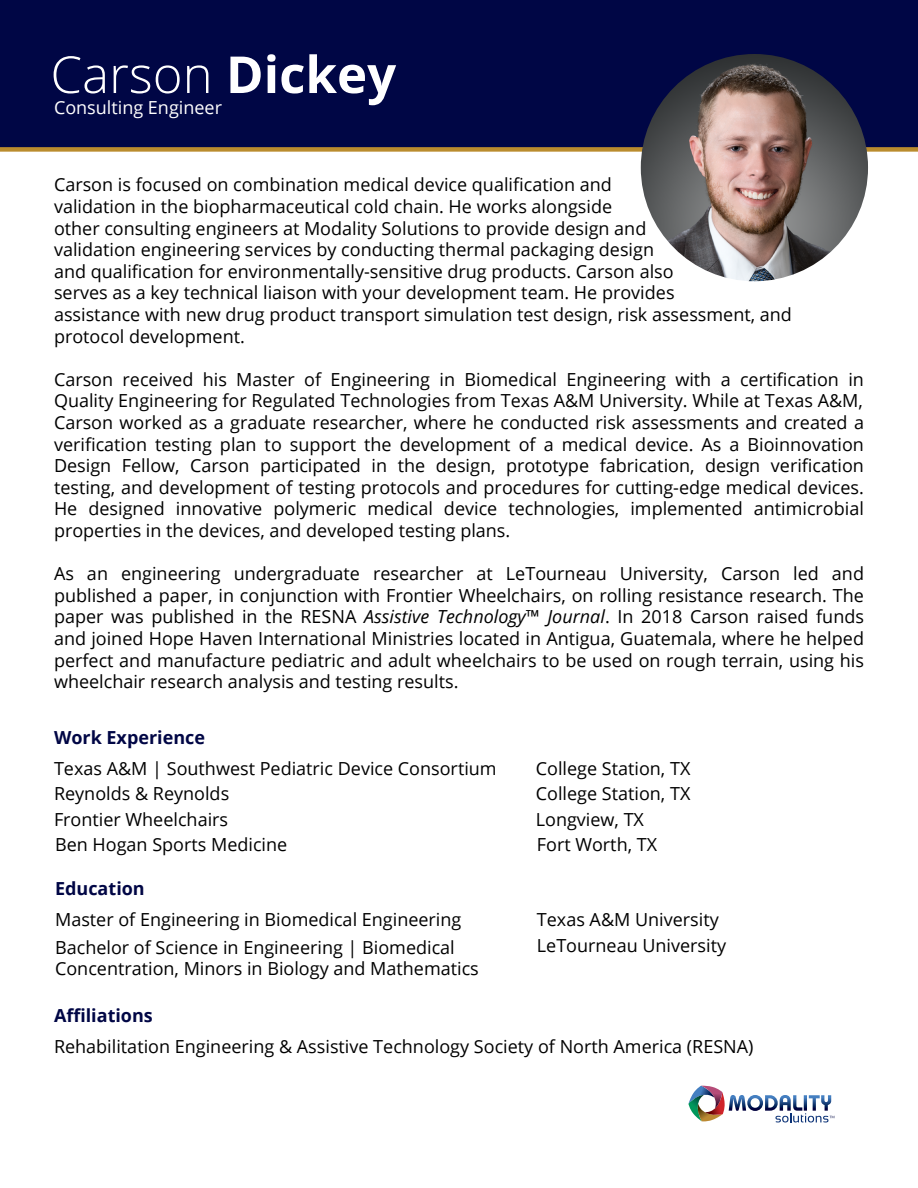
<style>
.page{position:relative;width:918px;height:1188px;background:#fff}
.page>*{position:absolute;margin:0;border:0;box-sizing:border-box;transform-origin:0 0}
.t1{font:300 51px "Open Sans";color:#fff}
.t2{font:18px/21.6px "Open Sans";color:#000}
.t3{font:700 18px "Open Sans";color:#000645}
.t4{font:18px "Open Sans";color:#fff}
.s1{font-weight:700}
.s2{font-style:italic}
</style>
<div class="page">
<div style="left:0;top:0;width:918px;height:152px;background:#000645"></div>
<img style="left:688px;top:1086px;width:146px;height:36px">
<img style="left:641px;top:54px;width:227px;height:227px;border-radius:114px">
<h1 class="t1" style="left:50px;top:40px;width:347px">Carson <span class="s1">Dickey</span></h1>
<p class="t4" style="left:54px;top:95px;width:170px">Consulting Engineer</p>
<p class="t2" style="left:54px;top:174px;width:739px">Carson is focused on combination medical device qualification and<br>validation in the biopharmaceutical cold chain. He works alongside<br>other consulting engineers at Modality Solutions to provide design and<br>validation engineering services by conducting thermal packaging design<br>and qualification for environmentally-sensitive drug products. Carson also<br>serves as a key technical liaison with your development team. He provides<br>assistance with new drug product transport simulation test design, risk assessment, and protocol development.</p>
<p class="t2" style="left:54px;top:368px;width:812px;text-align:justify">Carson received his Master of Engineering in Biomedical Engineering with a certification in Quality Engineering for Regulated Technologies from Texas A&amp;M University. While at Texas A&amp;M, Carson worked as a graduate researcher, where he conducted risk assessments and created a verification testing plan to support the development of a medical device. As a Bioinnovation Design Fellow, Carson participated in the design, prototype fabrication, design verification testing, and development of testing protocols and procedures for cutting-edge medical devices.<br>He designed innovative polymeric medical device technologies, implemented antimicrobial properties in the devices, and developed testing plans.</p>
<p class="t2" style="left:54px;top:562px;width:812px;text-align:justify">As an engineering undergraduate researcher at LeTourneau University, Carson led and published a paper, in conjunction with Frontier Wheelchairs, on rolling resistance research. The paper was published in the RESNA <span class="s2">Assistive Technology</span>™ <span class="s2">Journal</span>. In 2018 Carson raised funds and joined Hope Haven International Ministries located in Antigua, Guatemala, where he helped perfect and manufacture pediatric and adult wheelchairs to be used on rough terrain, using his wheelchair research analysis and testing results.</p>
<p class="t3" style="left:54px;top:725px;width:153px">Work Experience</p>
<p class="t2" style="left:54px;top:783px;width:177px">Reynolds &amp; Reynolds</p>
<p class="t2" style="left:536px;top:783px;width:156px">College Station, TX</p>
<p class="t2" style="left:54px;top:808px;width:176px">Frontier Wheelchairs</p>
<p class="t2" style="left:536px;top:808px;width:110px">Longview, TX</p>
<p class="t2" style="left:54px;top:757px;width:444px">Texas A&amp;M | Southwest Pediatric Device Consortium</p>
<p class="t2" style="left:536px;top:757px;width:156px">College Station, TX</p>
<p class="t2" style="left:55px;top:833px;width:234px">Ben Hogan Sports Medicine</p>
<p class="t2" style="left:537px;top:833px;width:122px">Fort Worth, TX</p>
<p class="t3" style="left:55px;top:876px;width:91px">Education</p>
<p class="t2" style="left:55px;top:909px;width:408px">Master of Engineering in Biomedical Engineering</p>
<p class="t2" style="left:537px;top:909px;width:183px">Texas A&amp;M University</p>
<p class="t2" style="left:55px;top:936px;width:425px">Bachelor of Science in Engineering | Biomedical<br>Concentration, Minors in Biology and Mathematics</p>
<p class="t2" style="left:537px;top:934px;width:191px">LeTourneau University</p>
<p class="t3" style="left:54px;top:1003px;width:100px">Affiliations</p>
<p class="t2" style="left:54px;top:1035px;width:701px">Rehabilitation Engineering &amp; Assistive Technology Society of North America (RESNA)</p>
</div>
